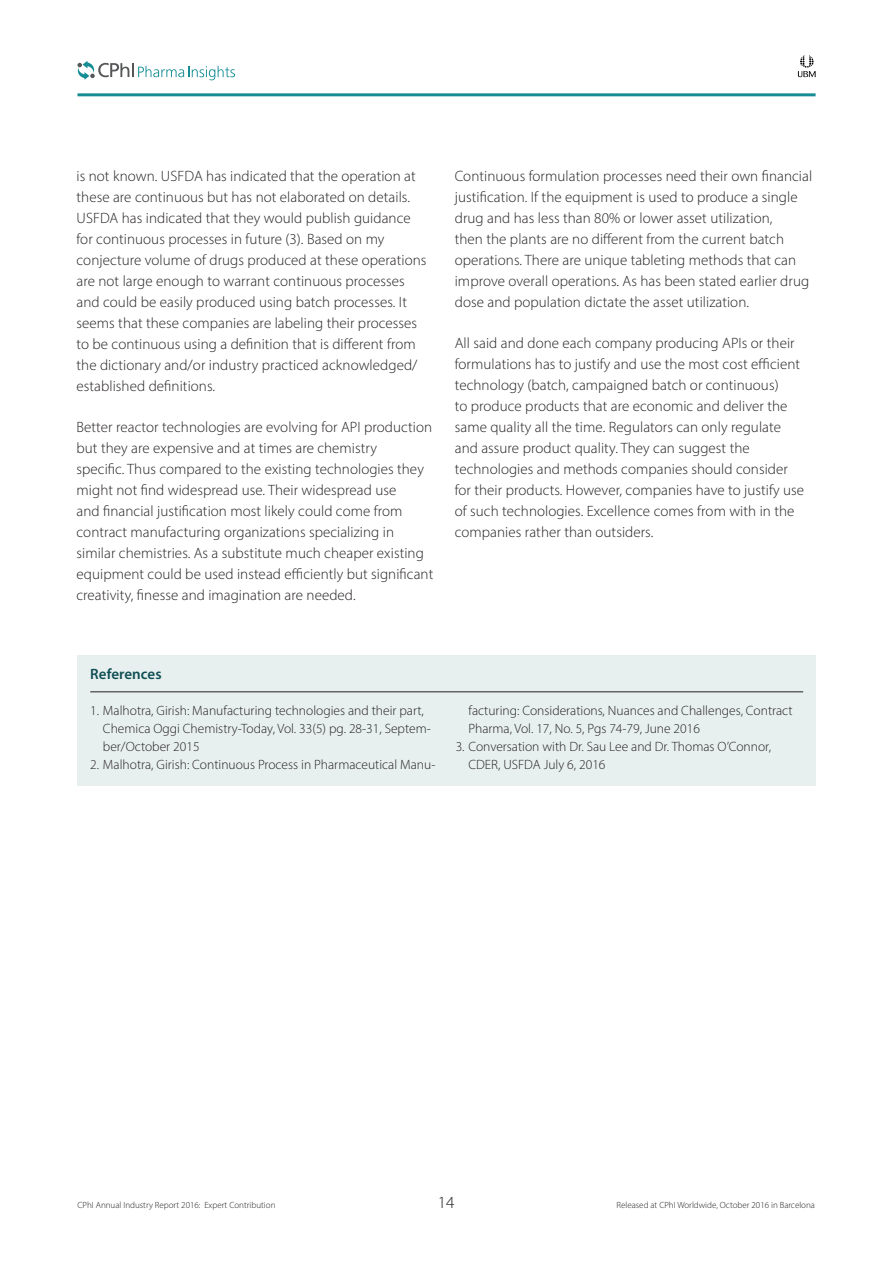
<style>
.page{position:relative;width:893px;height:1263px;background:#fff}
.page>*{position:absolute;margin:0;border:0;box-sizing:border-box;transform-origin:0 0}
.t1{font:300 17.1px "Myriad Pro";color:#231f20}
.t2{font:300 15px/21px "Myriad Pro";letter-spacing:.005em;color:#231f20}
.t3{font:600 15px "Myriad Pro";letter-spacing:.005em;color:#0e4e54}
.t4{font:300 13.5px/18px "Myriad Pro";color:#231f20}
.t5{font:300 9px "Myriad Pro";color:#231f20}
</style>
<div class="page">
<hr style="left:77px;top:93px;width:739px;height:3px;background:#168d94">
<svg style="left:77px;top:61px;width:158px;height:19px"></svg>
<svg style="left:798px;top:55px;width:18px;height:22px"></svg>
<div style="left:77px;top:655px;width:739px;height:131px;background:#e8f0ef"></div>
<hr style="left:90px;top:691px;width:713px;height:1px;background:#231f20">
<p class="t2" style="left:77px;top:166px;width:351px">is not known. USFDA has indicated that the operation at these are continuous but has not elaborated on details.<br>USFDA has indicated that they would publish guidance for continuous processes in future (3). Based on my conjecture volume of drugs produced at these operations are not large enough to warrant continuous processes and could be easily produced using batch processes. It seems that these companies are labeling their processes to be continuous using a definition that is different from the dictionary and/or industry practiced acknowledged/ established definitions.</p>
<p class="t2" style="left:77px;top:416px;width:358px">Better reactor technologies are evolving for API production but they are expensive and at times are chemistry<br>specific. Thus compared to the existing technologies they might not find widespread use. Their widespread use<br>and financial justification most likely could come from contract manufacturing organizations specializing in similar chemistries. As a substitute much cheaper existing equipment could be used instead efficiently but significant creativity, finesse and imagination are needed.</p>
<p class="t2" style="left:455px;top:166px;width:359px">Continuous formulation processes need their own financial justification. If the equipment is used to produce a single drug and has less than 80% or lower asset utilization,<br>then the plants are no different from the current batch operations. There are unique tableting methods that can improve overall operations. As has been stated earlier drug dose and population dictate the asset utilization.</p>
<p class="t2" style="left:455px;top:332px;width:351px">All said and done each company producing APIs or their formulations has to justify and use the most cost efficient technology (batch, campaigned batch or continuous)<br>to produce products that are economic and deliver the same quality all the time. Regulators can only regulate and assure product quality. They can suggest the technologies and methods companies should consider for their products. However, companies have to justify use of such technologies. Excellence comes from with in the companies rather than outsiders.</p>
<p class="t3" style="left:90px;top:664px;width:73px">References</p>
<p class="t4" style="left:103px;top:701px;width:329px;text-indent:-13px">1. Malhotra, Girish: Manufacturing technologies and their part,<br>Chemica Oggi Chemistry-Today, Vol. 33(5) pg. 28-31, Septem&shy;ber/October 2015</p>
<p class="t4" style="left:90px;top:755px;width:347px">2. Malhotra, Girish: Continuous Process in Pharmaceutical Manu-</p>
<p class="t4" style="left:468px;top:701px;width:326px">facturing: Considerations, Nuances and Challenges, Contract<br>Pharma, Vol. 17, No. 5, Pgs 74-79, June 2016</p>
<p class="t4" style="left:468px;top:737px;width:304px;text-indent:-13px">3. Conversation with Dr. Sau Lee and Dr. Thomas O’Connor,<br>CDER, USFDA July 6, 2016</p>
<p class="t5" style="left:77px;top:1200px;width:199px">CPhI Annual Industry Report 2016: Expert Contribution</p>
<p class="t1" style="left:438px;top:1192px;width:18px">14</p>
<p class="t5" style="left:617px;top:1200px;width:200px">Released at CPhI Worldwide, October 2016 in Barcelona</p>
</div>
